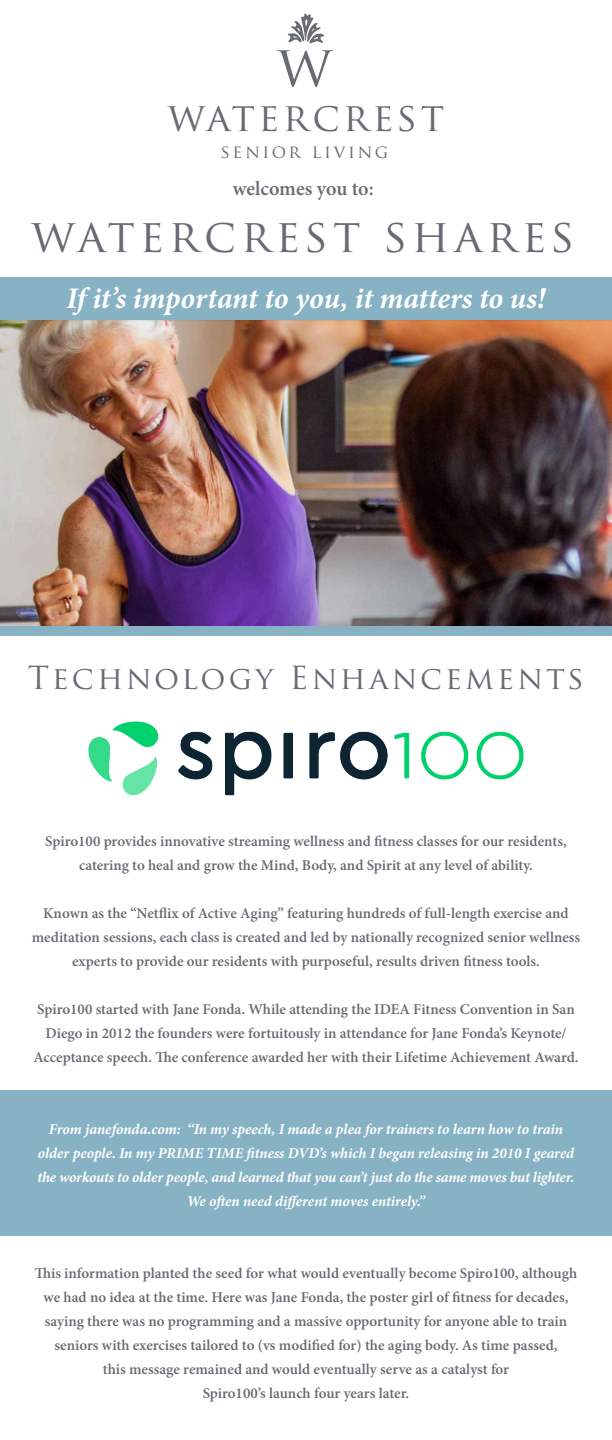
<style>
.page{position:relative;width:612px;height:1440px;background:#fff}
.page>*{position:absolute;margin:0;border:0;box-sizing:border-box;transform-origin:0 0}
.t1{font:56.6px "Trajan Pro";color:#676c72}
.t2{font:45.1px "Trajan Pro";letter-spacing:.1em;color:#676c72}
.t3{font:38.7px "Trajan Pro";letter-spacing:.085em;color:#676c72}
.t4{font:31px "Trajan Pro";letter-spacing:.1em;color:#676c72}
.t5{font:italic 700 30px "Minion Pro";letter-spacing:-.005em;color:#fff}
.t6{font:600 20.1px "Minion Pro";letter-spacing:-.005em;color:#676c72}
.t7{font:17.9px "Trajan Pro";letter-spacing:.14em;color:#676c72}
.t8{font:600 15px/24px "Minion Pro";color:#676c72;text-align:center}
.t9{font:italic 700 15px/24px "Minion Pro";letter-spacing:-.005em;color:#fff;text-align:center}
</style>
<div class="page">
<div style="left:0;top:1090px;width:612px;height:146px;background:#87b2c4"></div>
<div style="left:0;top:277px;width:612px;height:44px;background:#87b2c4"></div>
<svg style="left:288px;top:14px;width:36px;height:29px"></svg>
<div style="left:0;top:626px;width:612px;height:10px;background:#87b2c4"></div>
<img style="left:0;top:321px;width:612px;height:305px">
<img style="left:88px;top:721px;width:436px;height:75px">
<p class="t1" style="left:277px;top:30px;width:56px">w</p>
<p class="t3" style="left:168px;top:93px;width:278px">watercrest</p>
<p class="t7" style="left:221px;top:140px;width:169px">senior living</p>
<p class="t6" style="left:233px;top:174px;width:142px">welcomes you to:</p>
<p class="t2" style="left:32px;top:207px;width:545px">watercrest shares</p>
<p class="t5" style="left:67px;top:277px;width:480px">If it’s important to you, it matters to us!</p>
<p class="t4" style="left:28px;top:658px;width:558px">Technology Enhancements</p>
<p class="t8" style="left:45px;top:829px;width:523px">Spiro100 provides innovative streaming wellness and fitness classes for our residents, catering to heal and grow the Mind, Body, and Spirit at any level of ability.</p>
<p class="t8" style="left:32px;top:901px;width:550px">Known as the “Netflix of Active Aging” featuring hundreds of full-length exercise and meditation sessions, each class is created and led by nationally recognized senior wellness experts to provide our residents with purposeful, results driven fitness tools.</p>
<p class="t8" style="left:34px;top:997px;width:546px">Spiro100 started with Jane Fonda. While attending the IDEA Fitness Convention in San<br>Diego in 2012 the founders were fortuitously in attendance for Jane Fonda’s Keynote/<br>Acceptance speech. The conference awarded her with their Lifetime Achievement Award.</p>
<p class="t9" style="left:37px;top:1117px;width:539px">From janefonda.com: “In my speech, I made a plea for trainers to learn how to train older people. In my PRIME TIME fitness DVD’s which I began releasing in 2010 I geared the workouts to older people, and learned that you can’t just do the same moves but lighter.<br>We often need different moves entirely.”</p>
<p class="t8" style="left:35px;top:1261px;width:544px">This information planted the seed for what would eventually become Spiro100, although we had no idea at the time. Here was Jane Fonda, the poster girl of fitness for decades, saying there was no programming and a massive opportunity for anyone able to train seniors with exercises tailored to (vs modified for) the aging body. As time passed,<br>this message remained and would eventually serve as a catalyst for<br>Spiro100’s launch four years later.</p>
</div>
